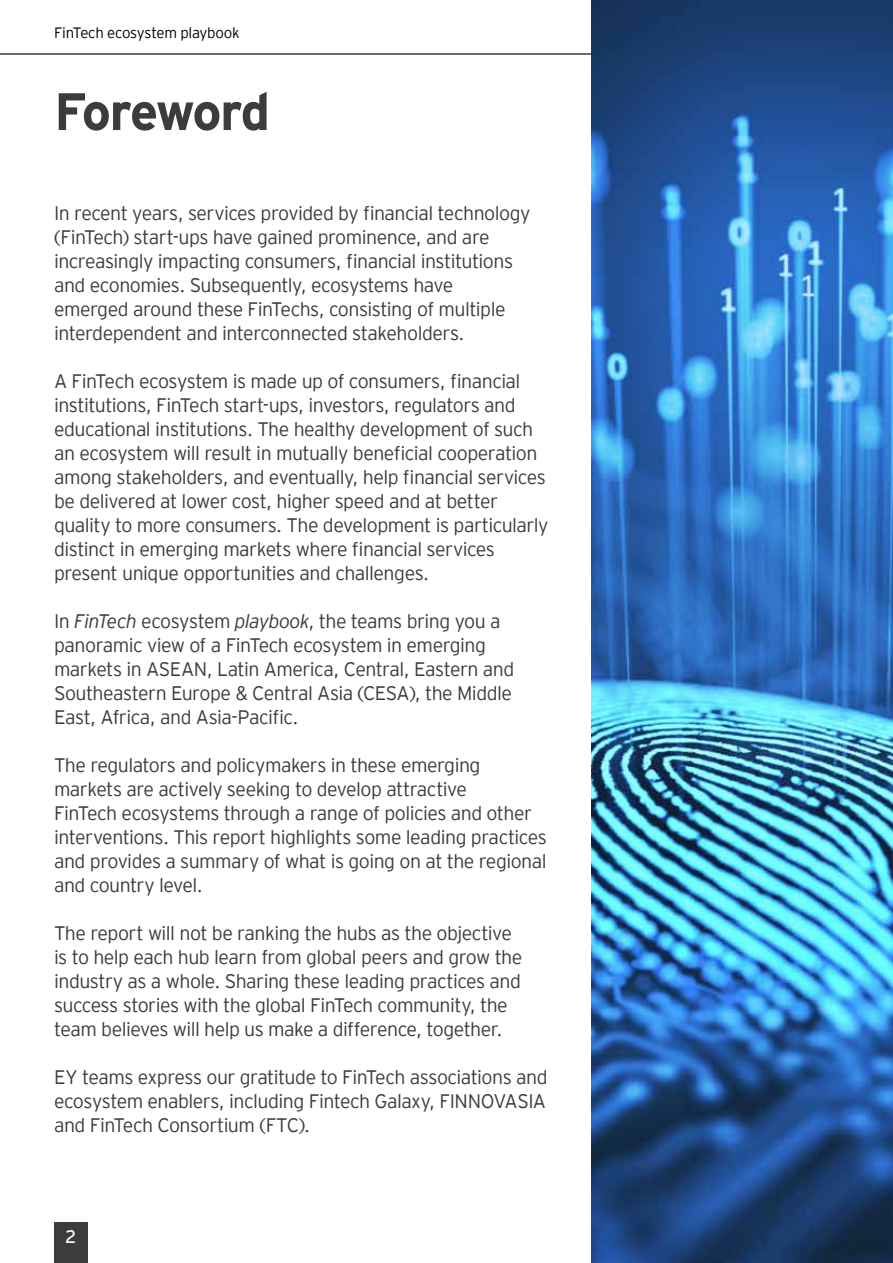
<style>
.page{position:relative;width:893px;height:1263px;background:#fff}
.page>*{position:absolute;margin:0;border:0;box-sizing:border-box;transform-origin:0 0}
.t1{font:700 52.5px "EY Interstate";letter-spacing:-.04em;color:#3c3c3b}
.t2{font:300 19.5px/24px "EY Interstate";letter-spacing:-.025em;color:#3c3c3b}
.t3{font:18px "EY Interstate";color:#fff}
.t4{font:300 15px "EY Interstate";letter-spacing:-.015em;color:#000}
.s1{font-style:italic}
</style>
<div class="page">
<hr style="left:0;top:53px;width:839px;height:2px;background:#3c3c3b">
<div style="left:54px;top:1222px;width:33px;height:41px;background:#3c3c3b"></div>
<img style="left:591px;top:0;width:302px;height:1263px">
<p class="t4" style="left:54px;top:22px;width:187px">FinTech ecosystem playbook</p>
<h1 class="t1" style="left:54px;top:74px;width:218px">Foreword</h1>
<p class="t2" style="left:54px;top:200px;width:478px">-In recent years, services provided by financial technology (FinTech) start-ups have gained prominence, and are increasingly impacting consumers, financial institutions and economies. Subsequently, ecosystems have emerged around these FinTechs, consisting of multiple interdependent and interconnected stakeholders.</p>
<p class="t2" style="left:54px;top:368px;width:496px">A FinTech ecosystem is made up of consumers, financial institutions, FinTech start-ups, investors, regulators and educational institutions. The healthy development of such an ecosystem will result in mutually beneficial cooperation among stakeholders, and eventually, help financial services be delivered at lower cost, higher speed and at better quality to more consumers. The development is particularly distinct in emerging markets where financial services present unique opportunities and challenges.</p>
<p class="t2" style="left:54px;top:608px;width:462px">In <span class="s1">FinTech</span> ecosystem <span class="s1">playbook</span>, the teams bring you a panoramic view of a FinTech ecosystem in emerging markets in ASEAN, Latin America, Central, Eastern and Southeastern Europe &amp; Central Asia (CESA), the Middle East, Africa, and Asia-Pacific.</p>
<p class="t2" style="left:54px;top:752px;width:494px">The regulators and policymakers in these emerging markets are actively seeking to develop attractive<br>FinTech ecosystems through a range of policies and other interventions. This report highlights some leading practices and provides a summary of what is going on at the regional and country level.</p>
<p class="t2" style="left:54px;top:920px;width:470px">The report will not be ranking the hubs as the objective is to help each hub learn from global peers and grow the industry as a whole. Sharing these leading practices and success stories with the global FinTech community, the team believes will help us make a difference, together.</p>
<p class="t2" style="left:54px;top:1064px;width:495px;text-align:justify">EY teams express our gratitude to FinTech associations and ecosystem enablers, including Fintech Galaxy, FINNOVASIA and FinTech Consortium (FTC).</p>
<p class="t3" style="left:65px;top:1224px;width:13px">2</p>
</div>
